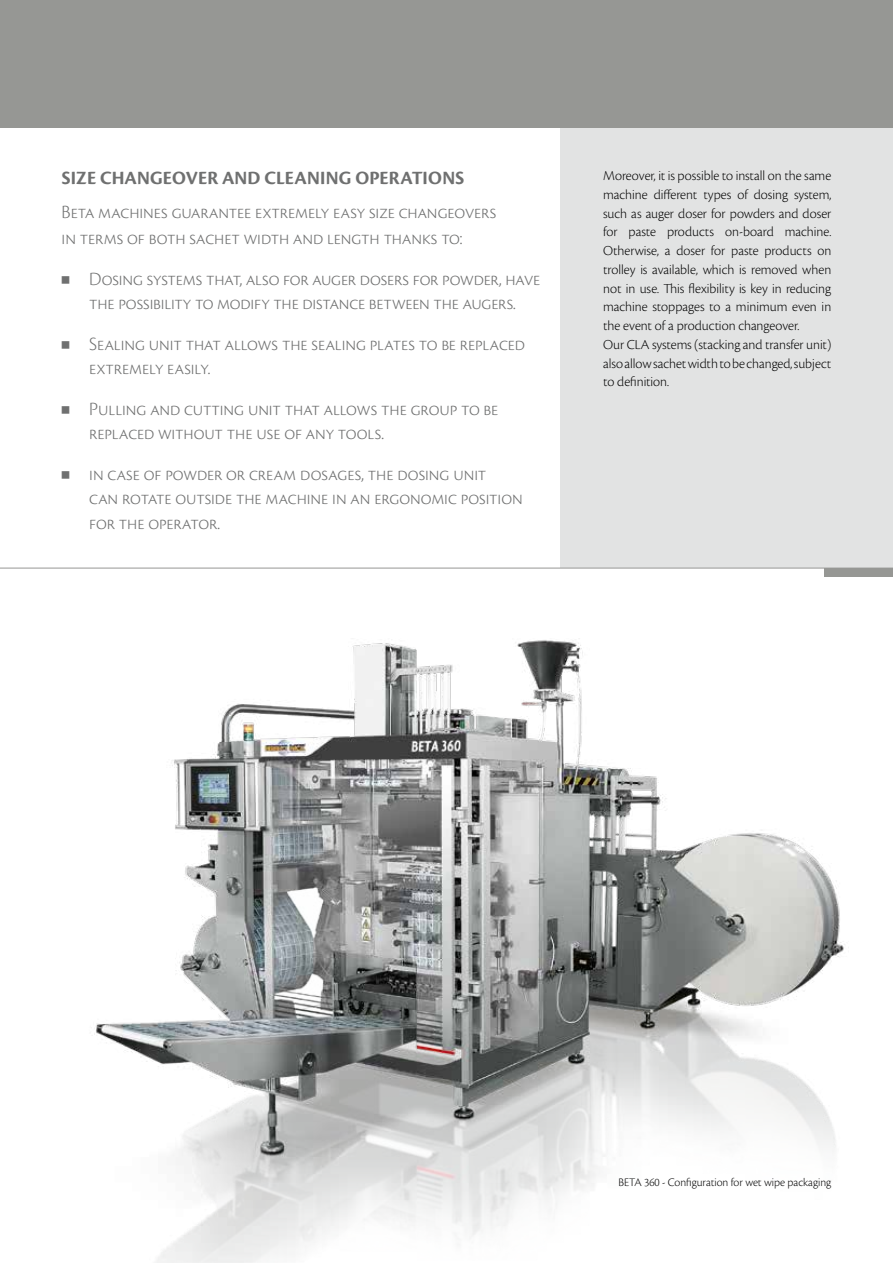
<style>
.page{position:relative;width:893px;height:1263px;background:#fff}
.page>*{position:absolute;margin:0;border:0;box-sizing:border-box;transform-origin:0 0}
.t1{font:19.5px/24px "Cronos Pro Lt Subh";letter-spacing:-.005em;color:#6f7070}
.t2{font:19.5px "Cronos Pro Bold Subh";letter-spacing:.01em;color:#6f7070}
.t3{font:14.25px/18.8px "Cronos Pro Lt Subh";color:#000}
.t4{font:12px "Cronos Pro Lt Subh";color:#000}
.s1{font-family:"Universal Std Newswith Comm Pi";font-size:15px}
</style>
<div class="page">
<img style="left:94px;top:638px;width:751px;height:625px">
<div style="left:561px;top:126px;width:332px;height:442px;background:#e2e3e3"></div>
<div style="left:825px;top:568px;width:68px;height:9px;background:#969794"></div>
<hr style="left:0;top:568px;width:893px;height:1px;background:#969794">
<div style="left:0;top:0;width:893px;height:128px;background:#969794"></div>
<p class="t2" style="left:62px;top:167px;width:404px">SIZE CHANGEOVER AND CLEANING OPERATIONS</p>
<p class="t1" style="left:62px;top:199px;width:436px;line-height:25.5px">Beta machines guarantee extremely easy size changeovers in terms of both sachet width and length thanks to:</p>
<p class="t1" style="left:62px;top:267px;width:480px;text-align:center"><span class="s1">◾</span> Dosing systems that, also for auger dosers for powder, have the possibility to modify the distance between the augers.</p>
<p class="t1" style="left:89px;top:332px;width:437px;text-indent:-28px"><span class="s1">◾</span> Sealing unit that allows the sealing plates to be replaced extremely easily.</p>
<p class="t1" style="left:89px;top:397px;width:411px;text-indent:-28px"><span class="s1">◾</span> Pulling and cutting unit that allows the group to be replaced without the use of any tools.</p>
<p class="t1" style="left:89px;top:461px;width:435px;line-height:24.8px;text-indent:-28px"><span class="s1">◾</span> in case of powder or cream dosages, the dosing unit<br>can rotate outside the machine in an ergonomic position for the operator.</p>
<p class="t3" style="left:603px;top:166px;width:230px">Moreover, it is possible to install on the same machine different types of dosing system, such as auger doser for powders and doser for paste products on-board machine.<br>Otherwise, a doser for paste products on trolley is available, which is removed when not in use. This flexibility is key in reducing machine stoppages to a minimum even in the event of a production changeover.<br>Our CLA systems (stacking and transfer unit) also allow sachet width to be changed, subject to definition.</p>
<p class="t4" style="left:618px;top:1176px;width:214px">BETA 360 - Configuration for wet wipe packaging</p>
</div>
